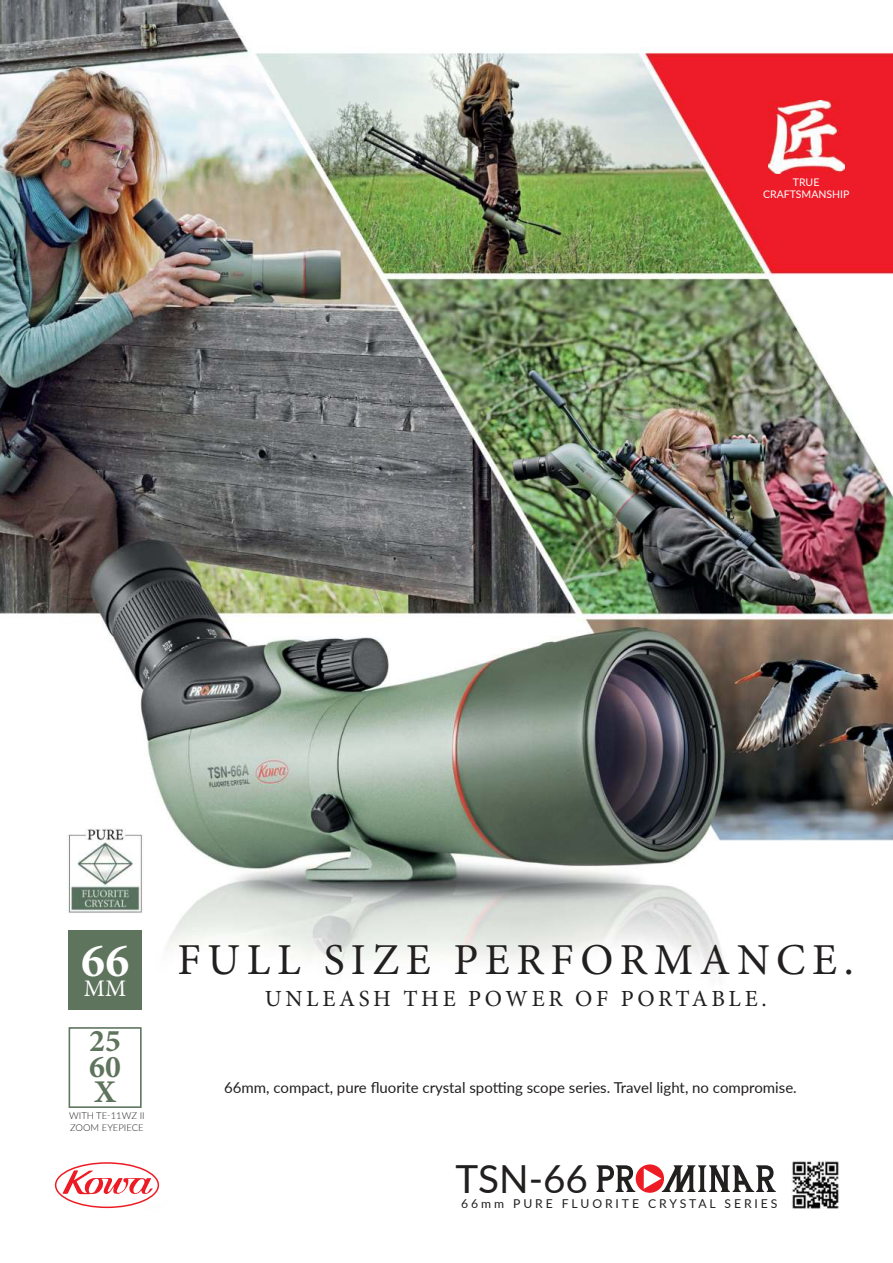
<style>
.page{position:relative;width:893px;height:1263px;background:#fff}
.page>*{position:absolute;margin:0;border:0;box-sizing:border-box;transform-origin:0 0}
.t1{font:700 47.55px "Minion Pro";color:#fff}
.t2{font:44.1px "Minion Pro";letter-spacing:.15em;color:#221f1f}
.t3{font:38.7px "Lato";color:#221f1f}
.t4{font:700 31.65px/25.3px "Minion Pro";color:#5e745d;text-align:justify}
.t5{font:23.1px "Minion Pro";letter-spacing:.16em;color:#221f1f}
.t6{font:15px "Lato";color:#221f1f}
.t7{font:12.15px "Lato";letter-spacing:.24em;color:#221f1f}
.t8{font:10.5px/12.6px "Lato";color:#fff;text-align:center}
.t9{font:300 9.45px/11.4px "Lato";color:#221f1f}
</style>
<div class="page">
<img style="left:0;top:0;width:893px;height:1108px">
<svg style="left:55px;top:1162px;width:104px;height:46px"></svg>
<svg style="left:596px;top:1164px;width:180px;height:29px"></svg>
<img style="left:791px;top:1161px;width:48px;height:48px">
<div style="left:69px;top:930px;width:73px;height:79px;background:#5e745d"></div>
<img style="left:66px;top:828px;width:78px;height:85px">
<img style="left:768px;top:101px;width:76px;height:72px">
<svg style="left:69px;top:1027px;width:73px;height:81px"></svg>
<p class="t8" style="left:763px;top:175px;width:88px">TRUE<br>CRAFTSMANSHIP</p>
<h1 class="t1" style="left:81px;top:940px;width:49px">66<sub>MM</sub></h1>
<h3 class="t4" style="left:89px;top:1031px;width:33px">25<br>60<br>X</h3>
<p class="t9" style="left:69px;top:1110px;width:77px">WITH TE-11WZ II<br>ZOOM EYEPIECE</p>
<h2 class="t2" style="left:178px;top:943px;width:678px">FULL SIZE PERFORMANCE.</h2>
<h3 class="t5" style="left:265px;top:989px;width:504px">UNLEASH THE POWER OF PORTABLE.</h3>
<p class="t6" style="left:224px;top:1077px;width:574px">66mm, compact, pure fluorite crystal spotting scope series. Travel light, no compromise.</p>
<h3 class="t3" style="left:456px;top:1151px;width:134px">TSN-66</h3>
<p class="t7" style="left:461px;top:1194px;width:318px">66mm PURE FLUORITE CRYSTAL SERIES</p>
</div>
